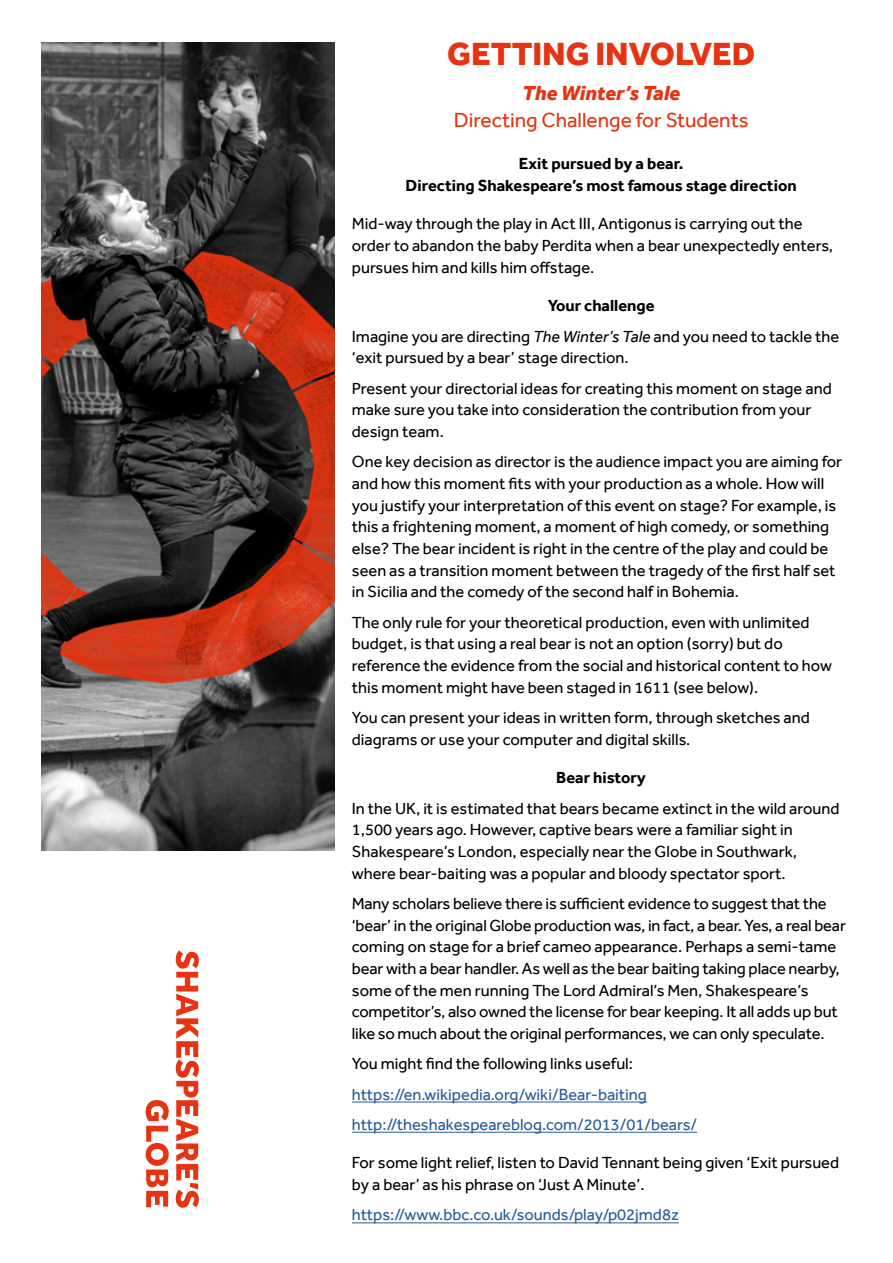
<style>
.page{position:relative;width:893px;height:1263px;background:#fff}
.page>*{position:absolute;margin:0;border:0;box-sizing:border-box;transform-origin:0 0}
.t1{font:800 33px "Effra";color:#e63312}
.t2{font:21px "Effra";color:#e63312}
.t3{font:italic 800 21px "Effra";color:#e63312}
.t4{font:16.5px/21.8px "Effra";color:#000}
.t5{font:16.5px/30.2px "Effra";color:#275b9b}
.t6{font:700 16.5px/21.8px "Effra";color:#000;text-align:center}
.s1{font-weight:700}
.s2{font-style:italic}
</style>
<div class="page">
<img style="left:42px;top:43px;width:292px;height:807px">
<svg style="left:176px;top:950px;width:23px;height:258px"></svg>
<svg style="left:146px;top:1100px;width:23px;height:107px"></svg>
<hr style="left:352px;top:1102px;width:295px;height:1px;background:#275b9b">
<hr style="left:352px;top:1132px;width:345px;height:1px;background:#275b9b">
<hr style="left:352px;top:1222px;width:327px;height:1px;background:#275b9b">
<h1 class="t1" style="left:447px;top:34px;width:309px">GETTING INVOLVED</h1>
<p class="t3" style="left:522px;top:80px;width:159px">The Winter’s Tale</p>
<p class="t2" style="left:454px;top:108px;width:296px">Directing Challenge for Students</p>
<p class="t6" style="left:406px;top:152px;width:393px">Exit pursued by a bear.<br>Directing Shakespeare’s most famous stage direction</p>
<p class="t4" style="left:352px;top:213px;width:483px">Mid-way through the play in Act III, Antigonus is carrying out the order to abandon the baby Perdita when a bear unexpectedly enters, pursues him and kills him offstage.</p>
<p class="t4" style="left:352px;top:291px;width:489px;line-height:30.2px;text-indent:196px"><span class="s1">Your challenge<br></span>Imagine you are directing <span class="s2">The Winter’s Tale</span> and you need to tackle the</p>
<p class="t4" style="left:352px;top:343px;width:481px;line-height:30.2px">‘exit pursued by a bear’ stage direction.<br>Present your directorial ideas for creating this moment on stage and</p>
<p class="t4" style="left:352px;top:399px;width:461px">make sure you take into consideration the contribution from your design team.</p>
<p class="t4" style="left:352px;top:451px;width:492px">One key decision as director is the audience impact you are aiming for and how this moment fits with your production as a whole. How will you justify your interpretation of this event on stage? For example, is this a frightening moment, a moment of high comedy, or something else? The bear incident is right in the centre of the play and could be seen as a transition moment between the tragedy of the first half set in Sicilia and the comedy of the second half in Bohemia.</p>
<p class="t4" style="left:352px;top:611px;width:482px">The only rule for your theoretical production, even with unlimited budget, is that using a real bear is not an option (sorry) but do reference the evidence from the social and historical content to how this moment might have been staged in 1611 (see below).</p>
<p class="t4" style="left:352px;top:706px;width:459px">You can present your ideas in written form, through sketches and diagrams or use your computer and digital skills.</p>
<p class="t6" style="left:556px;top:767px;width:91px">Bear history</p>
<p class="t4" style="left:352px;top:797px;width:489px">In the UK, it is estimated that bears became extinct in the wild around 1,500 years ago. However, captive bears were a familiar sight in Shakespeare’s London, especially near the Globe in Southwark, where bear-baiting was a popular and bloody spectator sport.</p>
<p class="t4" style="left:352px;top:892px;width:496px">Many scholars believe there is sufficient evidence to suggest that the ‘bear’ in the original Globe production was, in fact, a bear. Yes, a real bear coming on stage for a brief cameo appearance. Perhaps a semi-tame bear with a bear handler. As well as the bear baiting taking place nearby, some of the men running The Lord Admiral’s Men, Shakespeare’s competitor’s, also owned the license for bear keeping. It all adds up but like so much about the original performances, we can only speculate.</p>
<p class="t4" style="left:352px;top:1053px;width:283px">You might find the following links useful:</p>
<p class="t5" style="left:352px;top:1079px;width:347px">https://en.wikipedia.org/wiki/Bear-baiting http://theshakespeareblog.com/2013/01/bears/</p>
<p class="t4" style="left:352px;top:1152px;width:489px">For some light relief, listen to David Tennant being given ‘Exit pursued by a bear’ as his phrase on ‘Just A Minute’.</p>
<p class="t5" style="left:352px;top:1199px;width:328px">https://www.bbc.co.uk/sounds/play/p02jmd8z</p>
</div>
